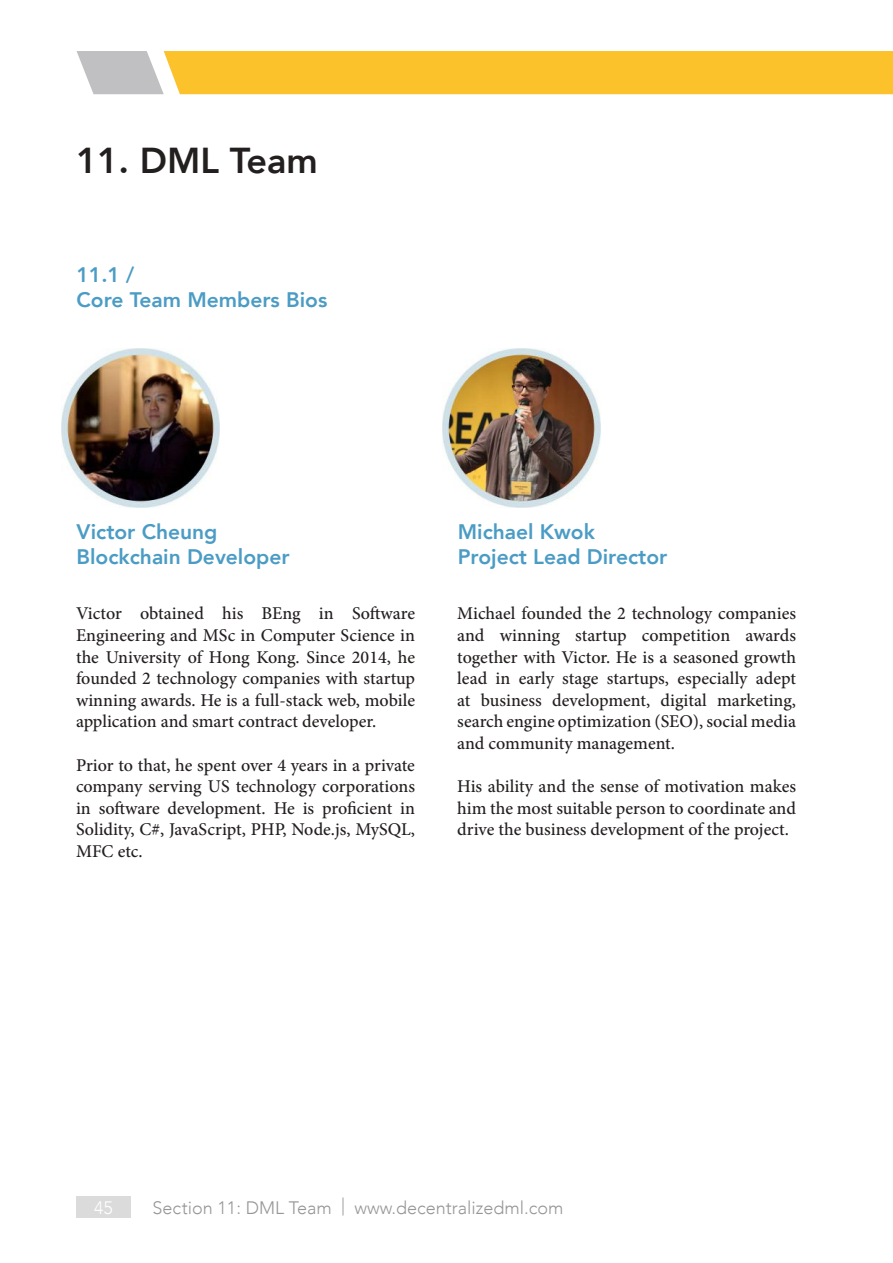
<style>
.page{position:relative;width:893px;height:1263px;background:#fff}
.page>*{position:absolute;margin:0;border:0;box-sizing:border-box;transform-origin:0 0}
.t1{font:800 36px "Avenir";color:#241f1f}
.t2{font:800 21px/25.2px "Avenir";color:#4b9cc5}
.t3{font:500 18px/21.6px "Minion Pro";color:#241f1f;text-align:justify}
.t4{font:300 18px "Avenir";color:#969698}
.t5{font:300 18px "Avenir";color:#fff}
</style>
<div class="page">
<div style="left:77px;top:1196px;width:54px;height:21px;background:#dcdbdb"></div>
<svg style="left:77px;top:51px;width:816px;height:43px;background:#f6c340"></svg>
<img style="left:61px;top:349px;width:158px;height:158px">
<img style="left:443px;top:349px;width:158px;height:158px">
<h1 class="t1" style="left:76px;top:133px;width:243px">11. DML Team</h1>
<p class="t2" style="left:77px;top:262px;width:252px">11.1 /<br>Core Team Members Bios</p>
<p class="t2" style="left:77px;top:519px;width:215px">Victor Cheung<br>Blockchain Developer</p>
<p class="t2" style="left:458px;top:519px;width:211px">Michael Kwok<br>Project Lead Director</p>
<p class="t3" style="left:76px;top:603px;width:341px">Victor obtained his BEng in Software Engineering and MSc in Computer Science in the University of Hong Kong. Since 2014, he founded 2 technology companies with startup winning awards. He is a full-stack web, mobile application and smart contract developer.</p>
<p class="t3" style="left:76px;top:754px;width:341px">Prior to that, he spent over 4 years in a private company serving US technology corporations in software development. He is proficient in Solidity, C#, JavaScript, PHP, Node.js, MySQL, MFC etc.</p>
<p class="t3" style="left:457px;top:603px;width:340px">Michael founded the 2 technology companies and winning startup competition awards together with Victor. He is a seasoned growth lead in early stage startups, especially adept at business development, digital marketing, search engine optimization (SEO), social media and community management.</p>
<p class="t3" style="left:457px;top:776px;width:340px">His ability and the sense of motivation makes him the most suitable person to coordinate and drive the business development of the project.</p>
<p class="t5" style="left:94px;top:1197px;width:20px">45</p>
<p class="t4" style="left:341px;top:1197px;width:224px">| www.decentralizedml.com</p>
<p class="t4" style="left:152px;top:1197px;width:181px">Section 11: DML Team</p>
</div>
